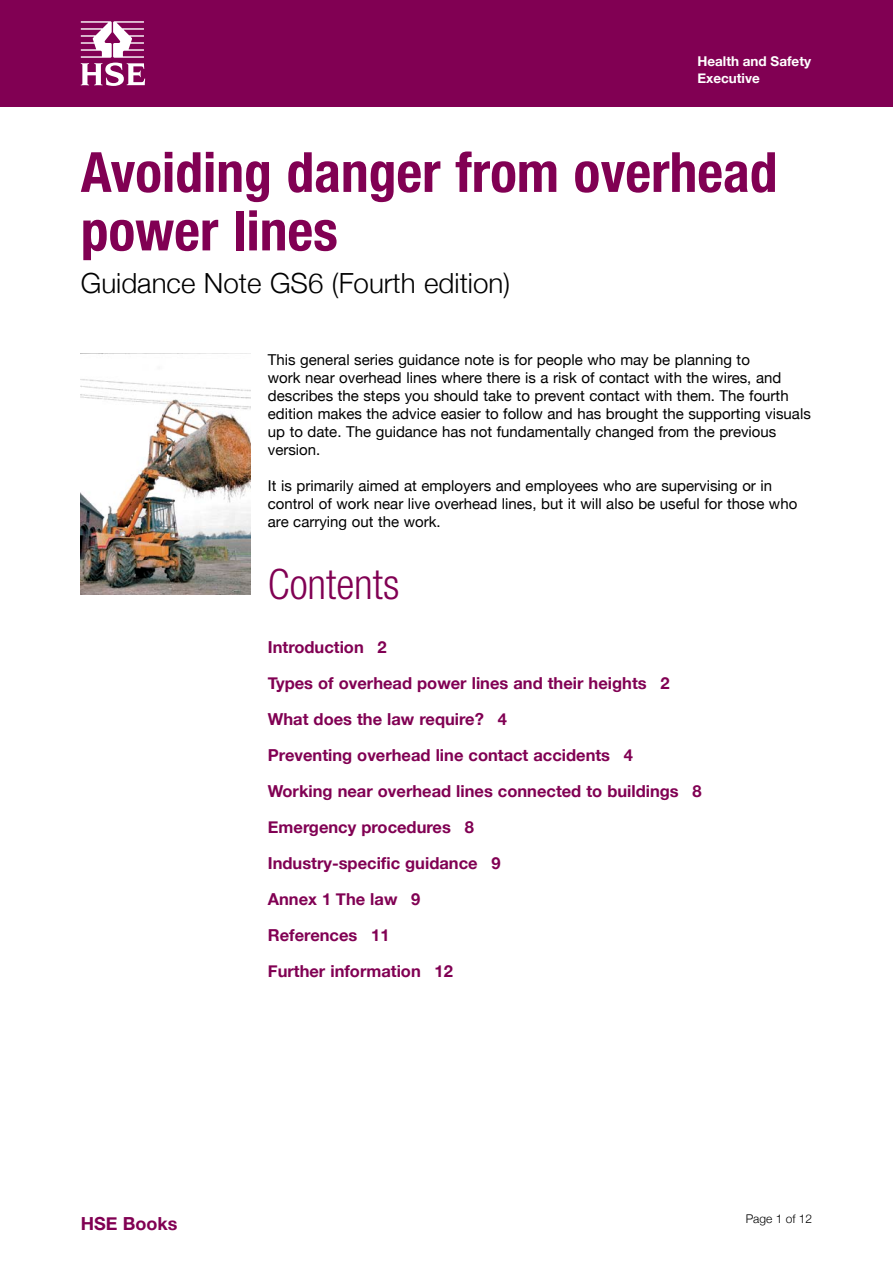
<style>
.page{position:relative;width:893px;height:1263px;background:#fff}
.page>*{position:absolute;margin:0;border:0;box-sizing:border-box;transform-origin:0 0}
.Heading_styles_Title{font:700 condensed 55.5px "Helvetica Neue";color:#810053}
.Heading_styles_A_H2{font:300 condensed 42px "Helvetica Neue";color:#810053}
.Heading_styles_Subti{font:300 27.75px "Helvetica Neue";color:#000}
.t1{font:700 18px "Helvetica Neue";color:#810053}
.Heading_styles_B_H3{font:700 16.5px "Helvetica Neue";color:#810053}
.Body_text_styles_Bod{font:15px/18px "Helvetica Neue";color:#000}
.t2{font:700 13.5px/16.5px "Helvetica Neue";color:#fff}
.t3{font:300 12px "Helvetica Neue";color:#000}
</style>
<div class="page">
<div style="left:0;top:0;width:893px;height:106px;background:#810053"></div>
<svg style="left:81px;top:21px;width:64px;height:65px"></svg>
<img style="left:81px;top:379px;width:170px;height:216px">
<p class="t2" style="left:697px;top:54px;width:115px">Health and Safety<br>Executive</p>
<p class="Heading_styles_Title" style="left:81px;top:139px;width:698px">Avoiding danger from overhead</p>
<p class="Heading_styles_Title" style="left:81px;top:197px;width:259px">power lines</p>
<p class="Heading_styles_Subti" style="left:81px;top:261px;width:431px">Guidance Note GS6 (Fourth edition)</p>
<p class="Body_text_styles_Bod" style="left:268px;top:351px;width:544px">This general series guidance note is for people who may be planning to<br>work near overhead lines where there is a risk of contact with the wires, and describes the steps you should take to prevent contact with them. The fourth edition makes the advice easier to follow and has brought the supporting visuals up to date. The guidance has not fundamentally changed from the previous version.</p>
<p class="Body_text_styles_Bod" style="left:268px;top:477px;width:531px">It is primarily aimed at employers and employees who are supervising or in control of work near live overhead lines, but it will also be useful for those who are carrying out the work.</p>
<p class="Heading_styles_A_H2" style="left:268px;top:560px;width:133px">Contents</p>
<p class="Heading_styles_B_H3" style="left:268px;top:634px;width:120px">Introduction 2</p>
<p class="Heading_styles_B_H3" style="left:268px;top:670px;width:403px">Types of overhead power lines and their heights 2</p>
<p class="Heading_styles_B_H3" style="left:268px;top:706px;width:240px">What does the law require? 4</p>
<p class="Heading_styles_B_H3" style="left:268px;top:742px;width:367px">Preventing overhead line contact accidents 4</p>
<p class="Heading_styles_B_H3" style="left:268px;top:778px;width:435px">Working near overhead lines connected to buildings 8</p>
<p class="Heading_styles_B_H3" style="left:268px;top:814px;width:207px">Emergency procedures 8</p>
<p class="Heading_styles_B_H3" style="left:268px;top:850px;width:234px">Industry-specific guidance 9</p>
<p class="Heading_styles_B_H3" style="left:268px;top:886px;width:154px">Annex 1 The law 9</p>
<p class="Heading_styles_B_H3" style="left:268px;top:922px;width:123px">References 11</p>
<p class="Heading_styles_B_H3" style="left:268px;top:958px;width:186px">Further information 12</p>
<p class="t1" style="left:81px;top:1209px;width:98px">HSE Books</p>
<p class="t3" style="left:746px;top:1208px;width:68px">Page 1 of 12</p>
</div>
